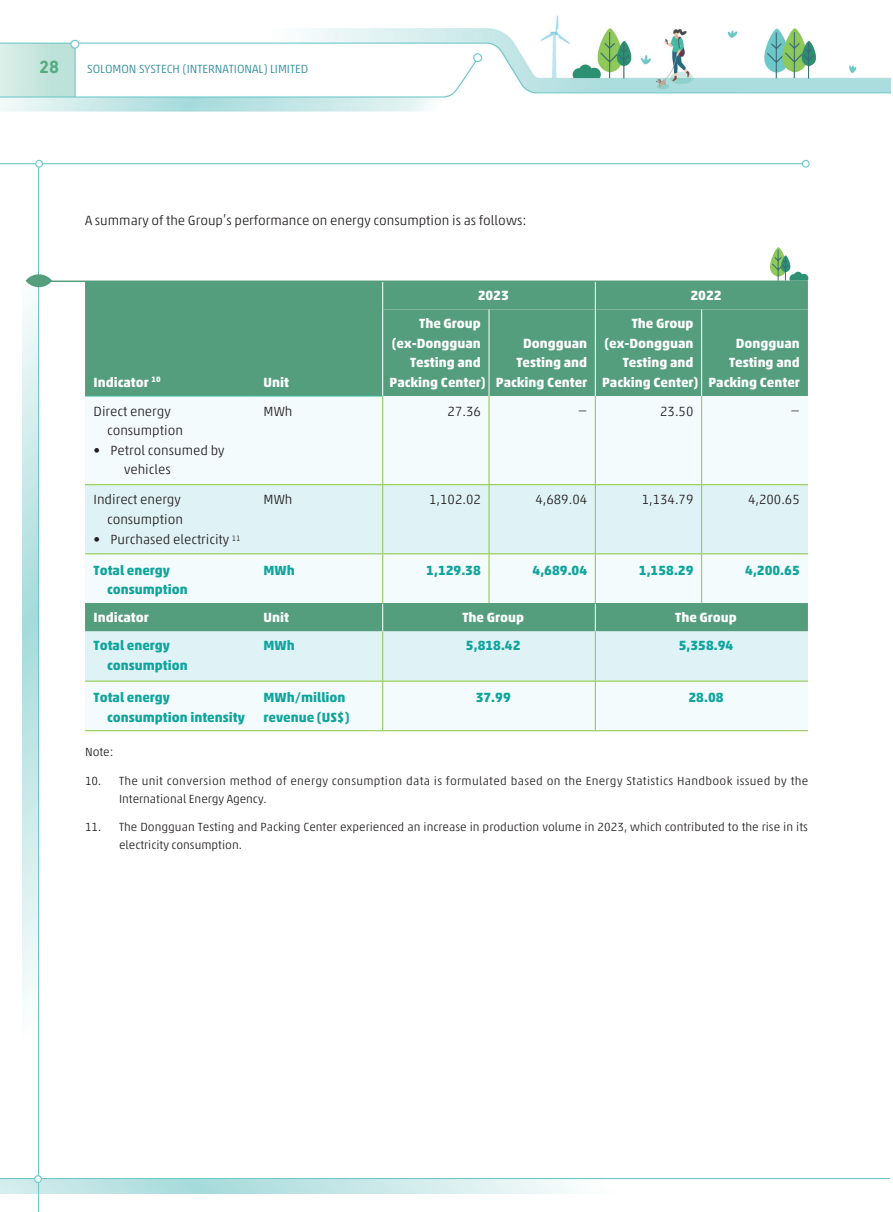
<style>
.page{position:relative;width:893px;height:1212px;background:#fff}
.page>*{position:absolute;margin:0;border:0;box-sizing:border-box;transform-origin:0 0}
.t1{font:700 18px "DIN Next LT Pro";color:#56ac81}
._1__內文{font:300 13.5px/19.5px "Akko Pro";color:#231f20}
._1__內文-2{font:700 13.5px "Akko Pro";color:#fff}
._1__內文-3{font:700 13.5px "Akko Pro";color:#0fa59d}
._2__附註內文{font:300 12px/18px "Akko Pro";color:#231f20}
._2__附註內文-2{font:300 12px/18px "Akko Pro";letter-spacing:.025em;color:#231f20}
.t2{font:300 12px "Akko Pro";color:#298b97}
</style>
<div class="page">
<img style="left:0;top:15px;width:890px;height:1197px">
<img style="left:23px;top:164px;width:15px;height:1013px">
<img style="left:0;top:1179px;width:754px;height:15px">
<hr style="left:38px;top:164px;width:1px;height:1048px;background:#6dc8c8">
<hr style="left:0;top:1178px;width:890px;height:1px;background:#6dc8c8">
<hr style="left:0;top:163px;width:804px;height:1px;background:#6dc8c8">
<div style="left:802px;top:160px;width:7px;height:7px;background:#fff;border-radius:50%"></div>
<div style="left:802px;top:160px;width:8px;height:8px;border:1px solid #6dc8c8;border-radius:50%"></div>
<div style="left:36px;top:160px;width:6px;height:7px;background:#fff;border-radius:50%"></div>
<div style="left:35px;top:160px;width:8px;height:8px;border:1px solid #6dc8c8;border-radius:50%"></div>
<svg style="left:36px;top:1177px;width:4px;height:4px"></svg>
<div style="left:34px;top:1175px;width:8px;height:8px;border:1px solid #6dc8c8;border-radius:50%"></div>
<div style="left:85px;top:282px;width:723px;height:27px;background:#549e7d"></div>
<div style="left:85px;top:309px;width:723px;height:87px;background:#549e7d"></div>
<div style="left:85px;top:396px;width:723px;height:334px;background:#f4fbfc"></div>
<svg style="left:85px;top:485px;width:723px;height:196px;fill:#dff2f5"></svg>
<hr style="left:85px;top:396px;width:170px;height:1px;background:#44baa1">
<hr style="left:255px;top:396px;width:128px;height:1px;background:#44baa1">
<hr style="left:85px;top:484px;width:170px;height:1px;background:#8bc63e">
<hr style="left:255px;top:484px;width:128px;height:1px;background:#8bc63e">
<hr style="left:383px;top:484px;width:106px;height:1px;background:#8bc63e">
<hr style="left:489px;top:484px;width:106px;height:1px;background:#8bc63e">
<hr style="left:595px;top:484px;width:107px;height:1px;background:#8bc63e">
<hr style="left:702px;top:484px;width:106px;height:1px;background:#8bc63e">
<hr style="left:85px;top:553px;width:170px;height:1px;background:#8bc63e">
<hr style="left:255px;top:553px;width:128px;height:1px;background:#8bc63e">
<hr style="left:383px;top:553px;width:106px;height:1px;background:#8bc63e">
<hr style="left:489px;top:553px;width:106px;height:1px;background:#8bc63e">
<hr style="left:595px;top:553px;width:107px;height:1px;background:#8bc63e">
<hr style="left:702px;top:553px;width:106px;height:1px;background:#8bc63e">
<hr style="left:85px;top:681px;width:170px;height:1px;background:#8bc63e">
<hr style="left:255px;top:681px;width:128px;height:1px;background:#8bc63e">
<hr style="left:383px;top:681px;width:106px;height:1px;background:#8bc63e">
<hr style="left:489px;top:681px;width:106px;height:1px;background:#8bc63e">
<hr style="left:595px;top:681px;width:107px;height:1px;background:#8bc63e">
<hr style="left:702px;top:681px;width:106px;height:1px;background:#8bc63e">
<hr style="left:85px;top:730px;width:170px;height:1px;background:#8bc63e">
<hr style="left:255px;top:730px;width:128px;height:1px;background:#8bc63e">
<hr style="left:383px;top:730px;width:106px;height:1px;background:#8bc63e">
<hr style="left:489px;top:730px;width:106px;height:1px;background:#8bc63e">
<hr style="left:595px;top:730px;width:107px;height:1px;background:#8bc63e">
<hr style="left:702px;top:730px;width:106px;height:1px;background:#8bc63e">
<hr style="left:85px;top:603px;width:170px;height:1px;background:#549e7d">
<hr style="left:255px;top:603px;width:128px;height:1px;background:#549e7d">
<hr style="left:383px;top:603px;width:106px;height:1px;background:#549e7d">
<hr style="left:489px;top:603px;width:106px;height:1px;background:#549e7d">
<hr style="left:595px;top:603px;width:107px;height:1px;background:#549e7d">
<hr style="left:702px;top:603px;width:106px;height:1px;background:#549e7d">
<svg style="left:382px;top:282px;width:1px;height:27px"></svg>
<svg style="left:595px;top:282px;width:1px;height:27px"></svg>
<hr style="left:382px;top:309px;width:1px;height:87px;background:#fff">
<hr style="left:489px;top:309px;width:1px;height:87px;background:#fff">
<hr style="left:595px;top:309px;width:1px;height:87px;background:#fff">
<hr style="left:701px;top:309px;width:1px;height:87px;background:#fff">
<hr style="left:382px;top:396px;width:1px;height:88px;background:#8bc63e">
<hr style="left:489px;top:396px;width:1px;height:88px;background:#8bc63e">
<hr style="left:595px;top:396px;width:1px;height:88px;background:#8bc63e">
<hr style="left:701px;top:396px;width:1px;height:88px;background:#8bc63e">
<hr style="left:382px;top:485px;width:1px;height:68px;background:#8bc63e">
<hr style="left:489px;top:485px;width:1px;height:68px;background:#8bc63e">
<hr style="left:595px;top:485px;width:1px;height:68px;background:#8bc63e">
<hr style="left:701px;top:485px;width:1px;height:68px;background:#8bc63e">
<hr style="left:382px;top:554px;width:1px;height:49px;background:#8bc63e">
<hr style="left:489px;top:554px;width:1px;height:49px;background:#8bc63e">
<hr style="left:595px;top:554px;width:1px;height:49px;background:#8bc63e">
<hr style="left:701px;top:554px;width:1px;height:49px;background:#8bc63e">
<svg style="left:382px;top:604px;width:1px;height:27px"></svg>
<svg style="left:595px;top:604px;width:1px;height:27px"></svg>
<hr style="left:382px;top:631px;width:1px;height:50px;background:#8bc63e">
<hr style="left:595px;top:631px;width:1px;height:50px;background:#8bc63e">
<hr style="left:382px;top:681px;width:1px;height:49px;background:#8bc63e">
<hr style="left:595px;top:681px;width:1px;height:49px;background:#8bc63e">
<svg style="left:769px;top:247px;width:39px;height:34px"></svg>
<hr style="left:39px;top:281px;width:769px;height:1px;background:#549e7d">
<svg style="left:26px;top:273px;width:26px;height:16px"></svg>
<h1 class="t1" style="left:39px;top:57px;width:22px">28</h1>
<p class="t2" style="left:87px;top:61px;width:223px">SOLOMON SYSTECH (INTERNATIONAL) LIMITED</p>
<p class="_1__內文" style="left:85px;top:210px;width:443px">A summary of the Group’s performance on energy consumption is as follows:</p>
<p class="_1__內文-2" style="left:94px;top:374px;width:69px">Indicator <sup>10</sup></p>
<p class="_1__內文-2" style="left:264px;top:374px;width:27px">Unit</p>
<p class="_1__內文-2" style="left:478px;top:287px;width:33px">2023</p>
<p class="_1__內文-2" style="left:690px;top:287px;width:33px">2022</p>
<p class="_1__內文-2" style="left:419px;top:315px;width:63px">The Group</p>
<p class="_1__內文-2" style="left:392px;top:335px;width:91px">(ex-Dongguan</p>
<p class="_1__內文-2" style="left:410px;top:354px;width:72px">Testing and</p>
<p class="_1__內文-2" style="left:390px;top:374px;width:98px">Packing Center)</p>
<p class="_1__內文-2" style="left:632px;top:315px;width:63px">The Group</p>
<p class="_1__內文-2" style="left:604px;top:335px;width:91px">(ex-Dongguan</p>
<p class="_1__內文-2" style="left:623px;top:354px;width:72px">Testing and</p>
<p class="_1__內文-2" style="left:602px;top:374px;width:98px">Packing Center)</p>
<p class="_1__內文-2" style="left:523px;top:335px;width:66px">Dongguan</p>
<p class="_1__內文-2" style="left:516px;top:354px;width:72px">Testing and</p>
<p class="_1__內文-2" style="left:496px;top:374px;width:93px">Packing Center</p>
<p class="_1__內文-2" style="left:736px;top:335px;width:66px">Dongguan</p>
<p class="_1__內文-2" style="left:729px;top:354px;width:72px">Testing and</p>
<p class="_1__內文-2" style="left:708px;top:374px;width:93px">Packing Center</p>
<p class="_1__內文" style="left:94px;top:401px;width:79px">Direct energy</p>
<p class="_1__內文" style="left:107px;top:421px;width:77px">consumption</p>
<p class="_1__內文" style="left:124px;top:440px;width:102px;text-indent:-31px">• Petrol consumed by vehicles</p>
<p class="_1__內文" style="left:94px;top:490px;width:89px">Indirect energy</p>
<p class="_1__內文" style="left:107px;top:509px;width:77px">consumption</p>
<p class="_1__內文" style="left:94px;top:529px;width:149px">• Purchased electricity <sup>11</sup></p>
<p class="_1__內文-3" style="left:94px;top:562px;width:78px">Total energy</p>
<p class="_1__內文-3" style="left:107px;top:581px;width:82px">consumption</p>
<p class="_1__內文" style="left:264px;top:401px;width:30px">MWh</p>
<p class="_1__內文" style="left:448px;top:401px;width:35px">27.36</p>
<p class="_1__內文" style="left:578px;top:401px;width:10px">—</p>
<p class="_1__內文" style="left:660px;top:401px;width:35px">23.50</p>
<p class="_1__內文" style="left:791px;top:401px;width:10px">—</p>
<p class="_1__內文" style="left:264px;top:490px;width:30px">MWh</p>
<p class="_1__內文" style="left:429px;top:490px;width:53px">1,102.02</p>
<p class="_1__內文" style="left:535px;top:490px;width:53px">4,689.04</p>
<p class="_1__內文" style="left:642px;top:490px;width:53px">1,134.79</p>
<p class="_1__內文" style="left:748px;top:490px;width:53px">4,200.65</p>
<p class="_1__內文-3" style="left:264px;top:562px;width:33px">MWh</p>
<p class="_1__內文-3" style="left:426px;top:562px;width:56px">1,129.38</p>
<p class="_1__內文-3" style="left:533px;top:562px;width:56px">4,689.04</p>
<p class="_1__內文-3" style="left:639px;top:562px;width:56px">1,158.29</p>
<p class="_1__內文-3" style="left:745px;top:562px;width:56px">4,200.65</p>
<p class="_1__內文-2" style="left:94px;top:609px;width:57px">Indicator</p>
<p class="_1__內文-2" style="left:264px;top:609px;width:27px">Unit</p>
<p class="_1__內文-2" style="left:462px;top:609px;width:63px">The Group</p>
<p class="_1__內文-2" style="left:675px;top:609px;width:63px">The Group</p>
<p class="_1__內文-3" style="left:94px;top:637px;width:78px">Total energy</p>
<p class="_1__內文-3" style="left:107px;top:657px;width:82px">consumption</p>
<p class="_1__內文-3" style="left:264px;top:637px;width:33px">MWh</p>
<p class="_1__內文-3" style="left:466px;top:637px;width:56px">5,818.42</p>
<p class="_1__內文-3" style="left:679px;top:637px;width:56px">5,358.94</p>
<p class="_1__內文-3" style="left:94px;top:689px;width:78px">Total energy</p>
<p class="_1__內文-3" style="left:107px;top:708px;width:139px">consumption intensity</p>
<p class="_1__內文-3" style="left:264px;top:689px;width:83px">MWh/million</p>
<p class="_1__內文-3" style="left:264px;top:708px;width:87px">revenue (US$)</p>
<p class="_1__內文-3" style="left:476px;top:689px;width:37px">37.99</p>
<p class="_1__內文-3" style="left:688px;top:689px;width:37px">28.08</p>
<p class="_2__附註內文" style="left:85px;top:743px;width:30px">Note:</p>
<p class="_2__附註內文-2" style="left:119px;top:771px;width:691px;text-indent:-34px">10. The unit conversion method of energy consumption data is formulated based on the Energy Statistics Handbook issued by the<br>International Energy Agency.</p>
<p class="_2__附註內文" style="left:119px;top:818px;width:690px;text-indent:-34px">11. The Dongguan Testing and Packing Center experienced an increase in production volume in 2023, which contributed to the rise in its electricity consumption.</p>
</div>
